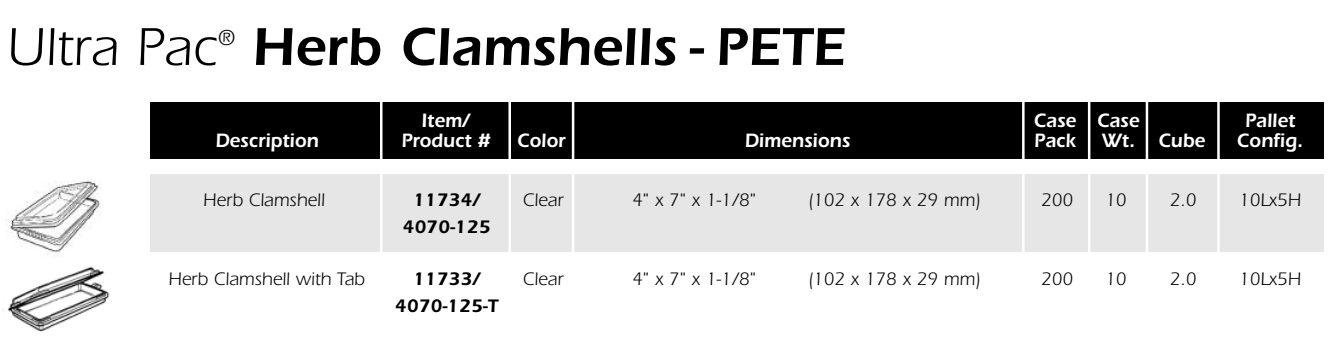
<style>
.page{position:relative;width:1328px;height:338px;background:#fff}
.page>*{position:absolute;margin:0;border:0;box-sizing:border-box;transform-origin:0 0}
.t1{font:600 55px "Itc Eras";color:#000}
.t2{font:55px "Itc Eras";color:#000}
.t3{font:22.5px "Itc Eras";color:#000}
.t4{font:600 20px "Itc Eras";color:#fff;scale:.95 1}
.t5{font:18.75px "Itc Eras";color:#000}
.t6{font:600 18.75px "Itc Eras";color:#000}
</style>
<div class="page">
<div style="left:150px;top:174px;width:1174px;height:77px;background:#e6e6e6"></div>
<img style="left:6px;top:180px;width:95px;height:76px">
<div style="left:150px;top:103px;width:1174px;height:56px;background:#000"></div>
<hr style="left:380px;top:96px;width:2px;height:242px;background:#fff">
<hr style="left:508px;top:96px;width:3px;height:242px;background:#fff">
<hr style="left:1022px;top:96px;width:2px;height:242px;background:#fff">
<hr style="left:1088px;top:96px;width:2px;height:242px;background:#fff">
<hr style="left:1145px;top:96px;width:3px;height:242px;background:#fff">
<hr style="left:1217px;top:96px;width:2px;height:242px;background:#fff">
<hr style="left:572px;top:96px;width:2px;height:242px;background:#fff">
<img style="left:2px;top:266px;width:108px;height:66px">
<p class="t2" style="left:7px;top:28px;width:212px">Ultra Pac</p>
<p class="t3" style="left:218px;top:30px;width:19px">®</p>
<p class="t1" style="left:252px;top:28px;width:595px">Herb Clamshells - PETE</p>
<p class="t4" style="left:421px;top:114px;width:52px">Item/</p>
<p class="t4" style="left:1034px;top:114px;width:113px">Case Case</p>
<p class="t4" style="left:1245px;top:114px;width:54px">Pallet</p>
<p class="t4" style="left:215px;top:134px;width:110px">Description</p>
<p class="t4" style="left:401px;top:134px;width:95px">Product #</p>
<p class="t4" style="left:517px;top:134px;width:52px">Color</p>
<p class="t4" style="left:744px;top:134px;width:113px">Dimensions</p>
<p class="t4" style="left:1034px;top:134px;width:45px">Pack</p>
<p class="t4" style="left:1101px;top:134px;width:111px">Wt. Cube</p>
<p class="t4" style="left:1236px;top:134px;width:71px">Config.</p>
<p class="t5" style="left:203px;top:194px;width:123px">Herb Clamshell</p>
<p class="t6" style="left:413px;top:194px;width:69px">11734/</p>
<p class="t5" style="left:523px;top:194px;width:42px">Clear</p>
<p class="t5" style="left:632px;top:194px;width:125px">4" x 7" x 1-1/8"</p>
<p class="t5" style="left:808px;top:194px;width:174px">(102 x 178 x 29 mm)</p>
<p class="t5" style="left:1041px;top:194px;width:33px">200</p>
<p class="t5" style="left:1105px;top:194px;width:23px">10</p>
<p class="t5" style="left:1169px;top:194px;width:28px">2.0</p>
<p class="t5" style="left:1239px;top:194px;width:63px">10Lx5H</p>
<p class="t6" style="left:402px;top:220px;width:89px">4070-125</p>
<p class="t5" style="left:168px;top:272px;width:198px">Herb Clamshell with Tab</p>
<p class="t6" style="left:413px;top:272px;width:69px">11733/</p>
<p class="t5" style="left:523px;top:272px;width:42px">Clear</p>
<p class="t5" style="left:632px;top:272px;width:125px">4" x 7" x 1-1/8"</p>
<p class="t5" style="left:808px;top:272px;width:174px">(102 x 178 x 29 mm)</p>
<p class="t5" style="left:1041px;top:272px;width:33px">200</p>
<p class="t5" style="left:1105px;top:272px;width:23px">10</p>
<p class="t5" style="left:1169px;top:272px;width:28px">2.0</p>
<p class="t5" style="left:1239px;top:272px;width:63px">10Lx5H</p>
<p class="t6" style="left:395px;top:299px;width:105px">4070-125-T</p>
</div>
